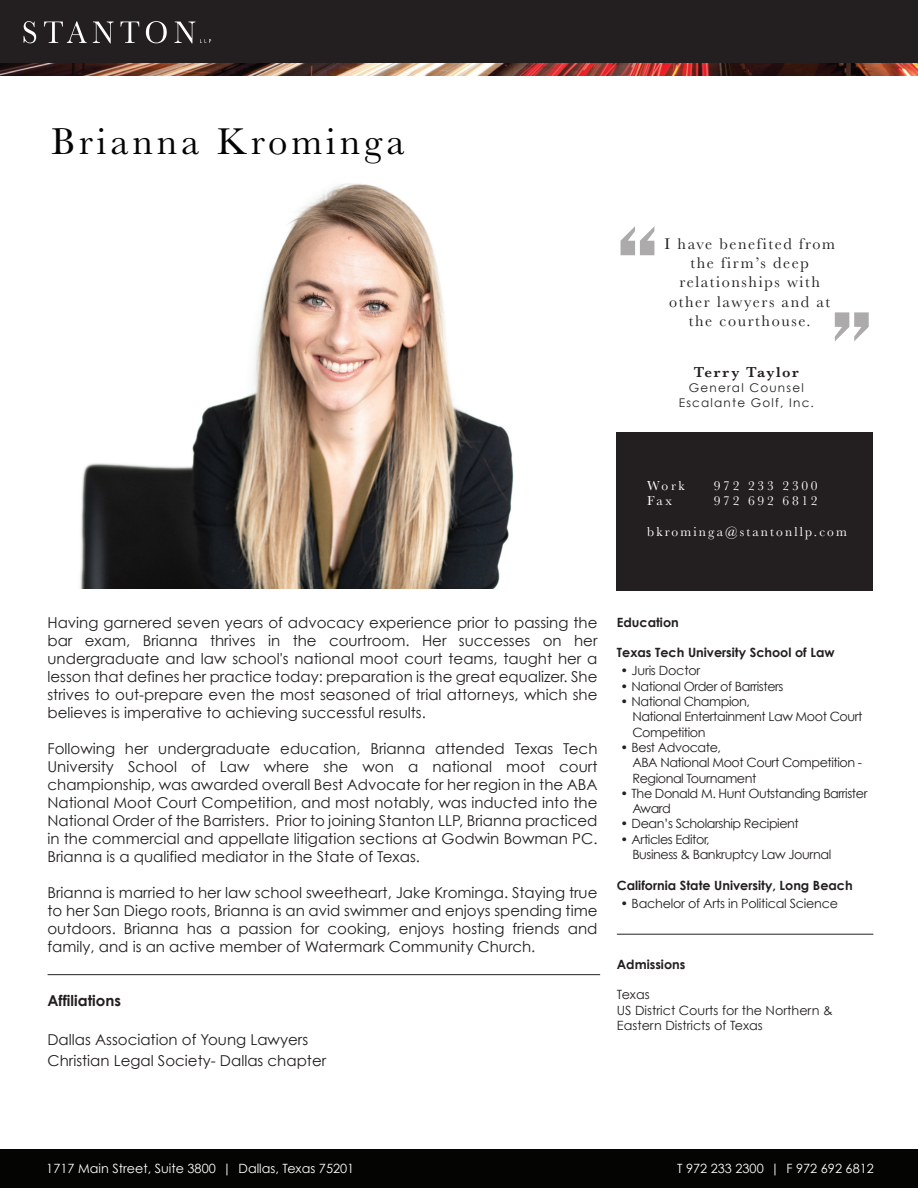
<style>
.page{position:relative;width:918px;height:1188px;background:#fff}
.page>*{position:absolute;margin:0;border:0;box-sizing:border-box;transform-origin:0 0}
.t1{font:38.7px "Baskerville";letter-spacing:.1em;color:#040503}
.t2{font:16.2px/19.4px "Baskerville";letter-spacing:.1em;color:#231f20;text-align:center}
.t3{font:15px/18px "Century Gothic";color:#231f20;text-align:justify}
.t4{font:700 15px "Century Gothic";color:#231f20}
.t5{font:600 15px "Baskerville";letter-spacing:.1em;color:#231f20}
.t6{font:13.5px/15.6px "Baskerville";letter-spacing:.16em;color:#fff}
.t7{font:13.5px/15.6px "Baskerville";letter-spacing:.2em;color:#fff}
.t8{font:12.75px/15.3px "Century Gothic";letter-spacing:-.035em;color:#231f20}
.t9{font:700 12.75px "Century Gothic";color:#231f20}
.t10{font:12.75px "Century Gothic";color:#fff}
.t11{font:12.75px/15.3px "Century Gothic";color:#231f20}
.t12{font:12px/15px "Century Gothic";letter-spacing:.1em;color:#231f20;text-align:center}
</style>
<div class="page">
<img style="left:80px;top:183px;width:434px;height:406px">
<img style="left:0;top:63px;width:918px;height:12px">
<div style="left:617px;top:432px;width:256px;height:158px;background:#231f20"></div>
<div style="left:0;top:0;width:918px;height:63px;background:#231f20"></div>
<svg style="left:24px;top:21px;width:12px;height:22px"></svg>
<svg style="left:44px;top:21px;width:43px;height:22px"></svg>
<svg style="left:93px;top:22px;width:21px;height:21px"></svg>
<svg style="left:120px;top:22px;width:19px;height:21px"></svg>
<svg style="left:146px;top:21px;width:21px;height:22px"></svg>
<svg style="left:175px;top:22px;width:36px;height:21px"></svg>
<div style="left:0;top:1149px;width:918px;height:39px;background:#040503"></div>
<svg style="left:621px;top:226px;width:33px;height:29px"></svg>
<svg style="left:835px;top:312px;width:34px;height:29px"></svg>
<hr style="left:617px;top:934px;width:256px;height:1px;background:#231f20">
<hr style="left:48px;top:974px;width:552px;height:1px;background:#231f20">
<h1 class="t1" style="left:51px;top:116px;width:355px">Brianna Krominga</h1>
<p class="t2" style="left:665px;top:234px;width:172px">I have benefited from the firm’s deep relationships with other lawyers and at the courthouse.</p>
<p class="t5" style="left:694px;top:361px;width:106px">Terry Taylor</p>
<p class="t12" style="left:679px;top:380px;width:137px">General Counsel<br>Escalante Golf, Inc.</p>
<p class="t6" style="left:647px;top:478px;width:39px">Work<br>Fax</p>
<p class="t6" style="left:647px;top:524px;width:201px">bkrominga@stantonllp.com</p>
<p class="t7" style="left:714px;top:478px;width:105px">972 233 2300<br>972 692 6812</p>
<p class="t3" style="left:47px;top:613px;width:552px">Having garnered seven years of advocacy experience prior to passing the bar exam, Brianna thrives in the courtroom. Her successes on her undergraduate and law school's national moot court teams, taught her a lesson that defines her practice today: preparation is the great equalizer. She strives to out-prepare even the most seasoned of trial attorneys, which she believes is imperative to achieving successful results.</p>
<p class="t3" style="left:47px;top:739px;width:552px">Following her undergraduate education, Brianna attended Texas Tech University School of Law where she won a national moot court championship, was awarded overall Best Advocate for her region in the ABA National Moot Court Competition, and most notably, was inducted into the National Order of the Barristers. Prior to joining Stanton LLP, Brianna practiced in the commercial and appellate litigation sections at Godwin Bowman PC.<br>Brianna is a qualified mediator in the State of Texas.</p>
<p class="t3" style="left:47px;top:883px;width:552px">Brianna is married to her law school sweetheart, Jake Krominga. Staying true to her San Diego roots, Brianna is an avid swimmer and enjoys spending time outdoors. Brianna has a passion for cooking, enjoys hosting friends and family, and is an active member of Watermark Community Church.</p>
<p class="t4" style="left:47px;top:991px;width:75px">Affiliations</p>
<p class="t3" style="left:47px;top:1028px;width:280px;line-height:21px">Dallas Association of Young Lawyers<br>Christian Legal Society- Dallas chapter</p>
<p class="t9" style="left:617px;top:614px;width:63px">Education</p>
<p class="t9" style="left:617px;top:645px;width:219px">Texas Tech University School of Law</p>
<p class="t8" style="left:620px;top:663px;width:81px">• Juris Doctor</p>
<p class="t8" style="left:620px;top:678px;width:165px">• National Order of Barristers</p>
<p class="t8" style="left:632px;top:694px;width:232px;text-indent:-12px">• National Champion,<br>National Entertainment Law Moot Court<br>Competition</p>
<p class="t8" style="left:632px;top:740px;width:231px;text-indent:-12px">• Best Advocate,<br>ABA National Moot Court Competition -<br>Regional Tournament</p>
<p class="t8" style="left:632px;top:785px;width:237px;text-indent:-12px">• The Donald M. Hunt Outstanding Barrister<br>Award</p>
<p class="t8" style="left:620px;top:816px;width:180px">• Dean’s Scholarship Recipient</p>
<p class="t8" style="left:632px;top:831px;width:200px;text-indent:-12px">• Articles Editor,<br>Business &amp; Bankruptcy Law Journal</p>
<p class="t9" style="left:617px;top:877px;width:237px">California State University, Long Beach</p>
<p class="t8" style="left:620px;top:895px;width:219px">• Bachelor of Arts in Political Science</p>
<p class="t9" style="left:617px;top:956px;width:70px">Admissions</p>
<p class="t11" style="left:617px;top:987px;width:217px">Texas<br>US District Courts for the Northern &amp;<br>Eastern Districts of Texas</p>
<p class="t10" style="left:46px;top:1160px;width:309px">1717 Main Street, Suite 3800 | Dallas, Texas 75201</p>
<p class="t10" style="left:677px;top:1160px;width:198px">T 972 233 2300 | F 972 692 6812</p>
</div>
